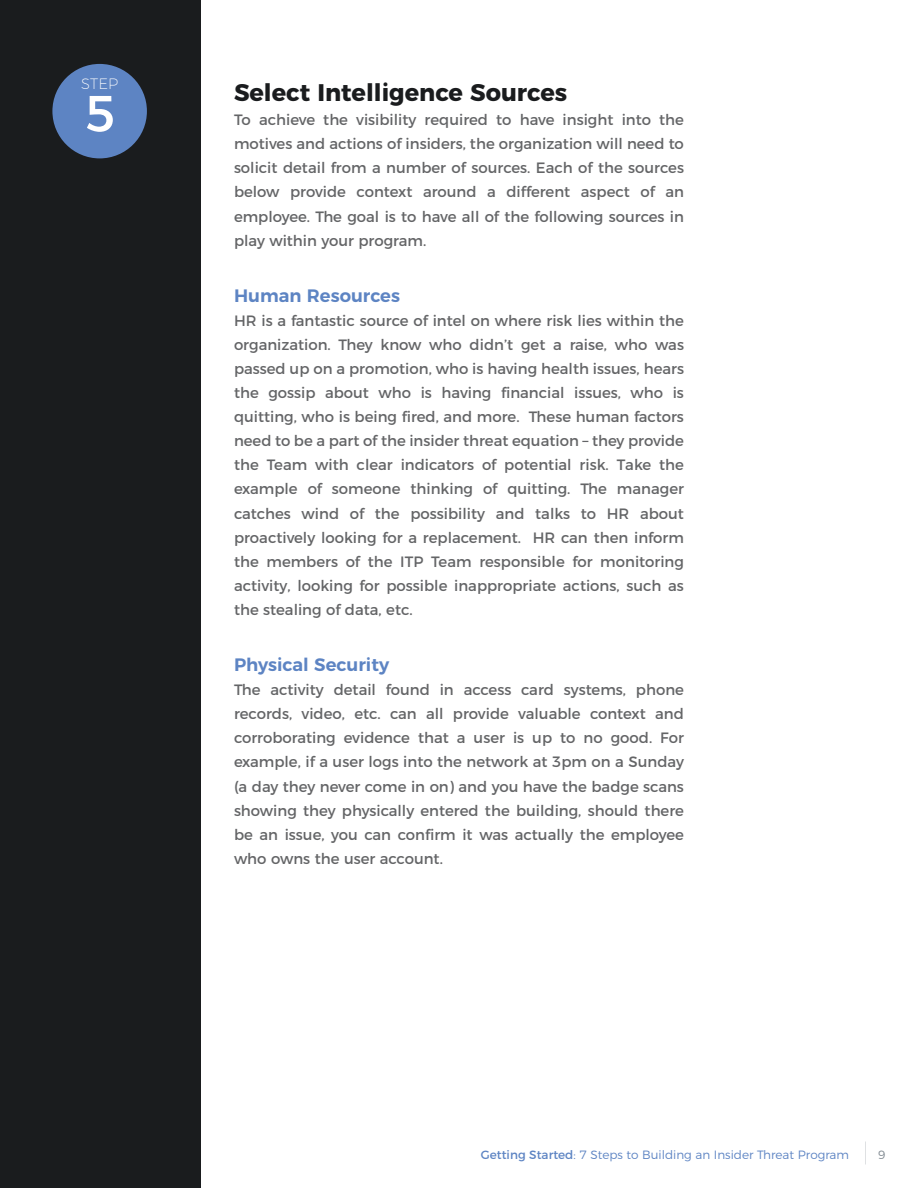
<style>
.page{position:relative;width:918px;height:1188px;background:#fff}
.page>*{position:absolute;margin:0;border:0;box-sizing:border-box;transform-origin:0 0}
.t1{font:51px "Montserrat";color:#fff}
.t2{font:700 24px "Montserrat";color:#1a1c1e}
.t3{font:600 18px "Montserrat";color:#5d84c3}
.t4{font:15px/24.2px "Montserrat";color:#646567;text-align:justify}
.t5{font:200 15px "Montserrat";color:#fff}
.t6{font:300 12px "Montserrat";color:#5d84c3}
.t7{font:300 12px "Montserrat";color:#7f8890}
.s1{font-weight:400}
</style>
<div class="page">
<div style="left:0;top:0;width:201px;height:1188px;background:#1a1c1e"></div>
<div style="left:52px;top:64px;width:95px;height:94px;background:#5d84c3;border-radius:50%"></div>
<p class="t5" style="left:81px;top:72px;width:38px">STEP</p>
<h1 class="t1" style="left:86px;top:73px;width:31px">5</h1>
<h2 class="t2" style="left:234px;top:73px;width:335px">Select Intelligence Sources</h2>
<p class="t4" style="left:234px;top:106px;width:452px">To achieve the visibility required to have insight into the motives and actions of insiders, the organization will need to solicit detail from a number of sources. Each of the sources below provide context around a different aspect of an employee. The goal is to have all of the following sources in play within your program.</p>
<p class="t3" style="left:234px;top:281px;width:168px">Human Resources</p>
<p class="t4" style="left:234px;top:307px;width:452px">HR is a fantastic source of intel on where risk lies within the organization. They know who didn’t get a raise, who was passed up on a promotion, who is having health issues, hears the gossip about who is having financial issues, who is quitting, who is being fired, and more. These human factors need to be a part of the insider threat equation – they provide the Team with clear indicators of potential risk. Take the example of someone thinking of quitting. The manager catches wind of the possibility and talks to HR about proactively looking for a replacement. HR can then inform the members of the ITP Team responsible for monitoring activity, looking for possible inappropriate actions, such as the stealing of data, etc.</p>
<p class="t3" style="left:234px;top:650px;width:157px">Physical Security</p>
<p class="t4" style="left:234px;top:676px;width:452px">The activity detail found in access card systems, phone records, video, etc. can all provide valuable context and corroborating evidence that a user is up to no good. For example, if a user logs into the network at 3pm on a Sunday (a day they never come in on) and you have the badge scans showing they physically entered the building, should there be an issue, you can confirm it was actually the employee who owns the user account.</p>
<p class="t6" style="left:481px;top:1145px;width:370px"><span class="s1">Getting Started</span>: 7 Steps to Building an Insider Threat Program</p>
<p class="t7" style="left:878px;top:1145px;width:9px">9</p>
</div>
